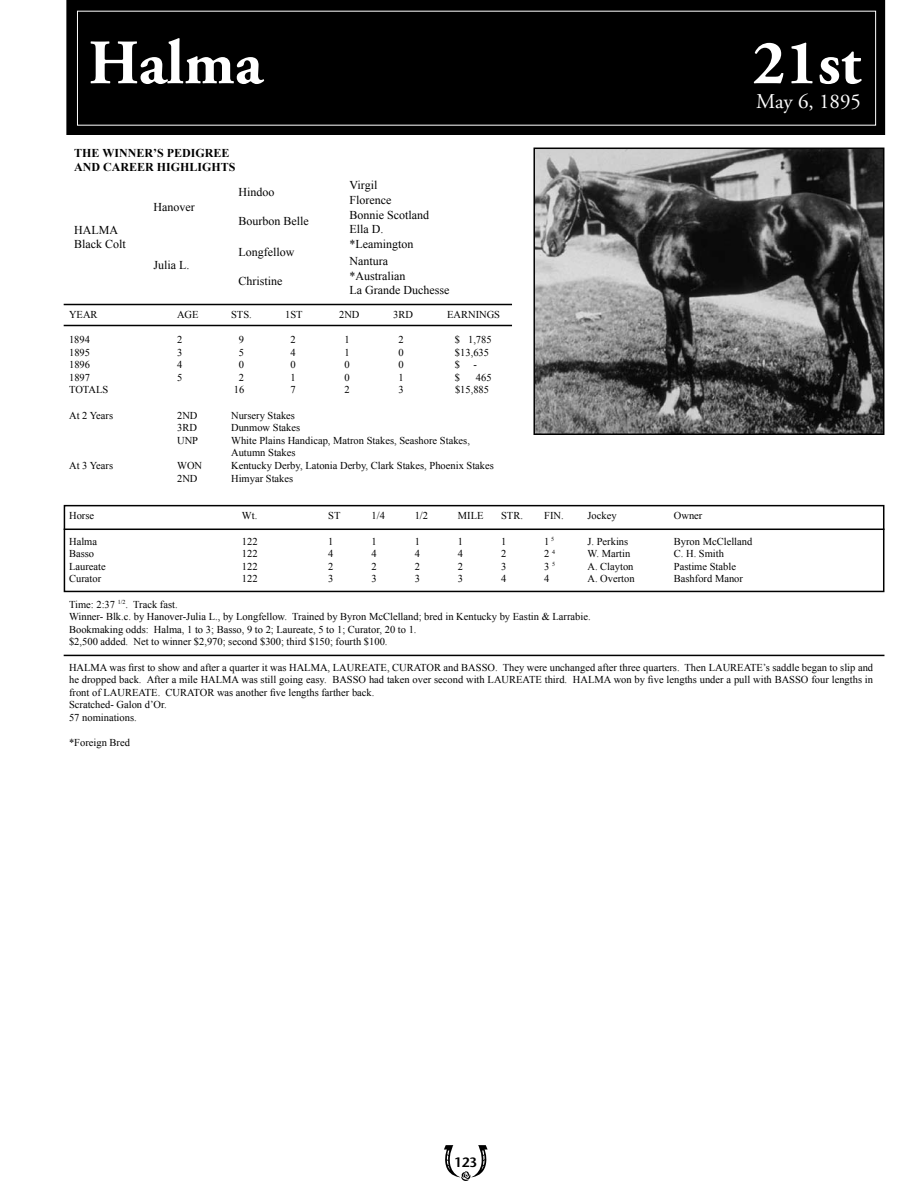
<style>
.page{position:relative;width:918px;height:1188px;background:#fff}
.page>*{position:absolute;margin:0;border:0;box-sizing:border-box;transform-origin:0 0}
.t1{font:700 63px "Adobe Garamond Pro";color:#fff}
.t2{font:21px "Adobe Garamond Pro";color:#fff}
.t3{font:600 13.5px "Stone Sans Std";color:#000}
.t4{font:12px/14.5px "Times New Roman";color:#000}
.t5{font:700 12px/14.4px "Times New Roman";color:#000}
.t6{font:10.5px/12.6px "Times New Roman";color:#000}
</style>
<div class="page">
<div style="left:66px;top:0;width:819px;height:135px;background:#000"></div>
<svg style="left:444px;top:1145px;width:44px;height:36px"></svg>
<img style="left:536px;top:151px;width:345px;height:281px">
<div style="left:533px;top:148px;width:351px;height:287px;border:2px solid #000"></div>
<hr style="left:64px;top:304px;width:448px;height:1px;background:#000">
<hr style="left:64px;top:325px;width:448px;height:1px;background:#000">
<hr style="left:64px;top:529px;width:820px;height:1px;background:#000">
<div style="left:64px;top:505px;width:820px;height:87px;border:2px solid #000"></div>
<hr style="left:64px;top:655px;width:820px;height:1px;background:#000">
<h1 class="t1" style="left:89px;top:27px;width:176px">Halma</h1>
<h1 class="t1" style="left:753px;top:27px;width:110px">21st</h1>
<h2 class="t2" style="left:756px;top:89px;width:106px">May 6, 1895</h2>
<p class="t5" style="left:74px;top:145px;width:163px">THE WINNER’S PEDIGREE<br>AND CAREER HIGHLIGHTS</p>
<p class="t4" style="left:74px;top:222px;width:53px">HALMA<br>Black Colt</p>
<p class="t4" style="left:154px;top:199px;width:43px">Hanover</p>
<p class="t4" style="left:154px;top:257px;width:37px">Julia L.</p>
<p class="t4" style="left:238px;top:184px;width:37px">Hindoo</p>
<p class="t4" style="left:238px;top:213px;width:72px">Bourbon Belle</p>
<p class="t4" style="left:238px;top:245px;width:57px">Longfellow</p>
<p class="t4" style="left:238px;top:274px;width:46px">Christine</p>
<p class="t4" style="left:350px;top:178px;width:81px">Virgil<br>Florence<br>Bonnie Scotland<br>Ella D. *Leamington</p>
<p class="t4" style="left:350px;top:253px;width:101px">Nantura<br>*Australian<br>La Grande Duchesse</p>
<p class="t6" style="left:69px;top:308px;width:30px">YEAR</p>
<p class="t6" style="left:177px;top:308px;width:23px">AGE</p>
<p class="t6" style="left:231px;top:308px;width:22px">STS.</p>
<p class="t6" style="left:285px;top:308px;width:19px">1ST</p>
<p class="t6" style="left:339px;top:308px;width:22px">2ND</p>
<p class="t6" style="left:393px;top:308px;width:21px">3RD</p>
<p class="t6" style="left:447px;top:308px;width:55px">EARNINGS</p>
<p class="t6" style="left:69px;top:333px;width:22px">1894</p>
<p class="t6" style="left:177px;top:333px;width:7px">2</p>
<p class="t6" style="left:239px;top:333px;width:7px">9</p>
<p class="t6" style="left:290px;top:333px;width:7px">2</p>
<p class="t6" style="left:344px;top:333px;width:7px">1</p>
<p class="t6" style="left:398px;top:333px;width:7px">2</p>
<p class="t6" style="left:455px;top:333px;width:38px">$ 1,785</p>
<p class="t6" style="left:69px;top:346px;width:22px">1895</p>
<p class="t6" style="left:177px;top:346px;width:7px">3</p>
<p class="t6" style="left:239px;top:346px;width:7px">5</p>
<p class="t6" style="left:290px;top:346px;width:7px">4</p>
<p class="t6" style="left:344px;top:346px;width:7px">1</p>
<p class="t6" style="left:398px;top:346px;width:7px">0</p>
<p class="t6" style="left:455px;top:346px;width:36px">$13,635</p>
<p class="t6" style="left:69px;top:358px;width:22px">1896</p>
<p class="t6" style="left:177px;top:358px;width:7px">4</p>
<p class="t6" style="left:239px;top:358px;width:7px">0</p>
<p class="t6" style="left:290px;top:358px;width:7px">0</p>
<p class="t6" style="left:344px;top:358px;width:7px">0</p>
<p class="t6" style="left:398px;top:358px;width:7px">0</p>
<p class="t6" style="left:455px;top:358px;width:7px">$</p>
<p class="t6" style="left:473px;top:358px;width:5px">-</p>
<p class="t6" style="left:69px;top:371px;width:22px">1897</p>
<p class="t6" style="left:177px;top:371px;width:7px">5</p>
<p class="t6" style="left:239px;top:371px;width:7px">2</p>
<p class="t6" style="left:290px;top:371px;width:7px">1</p>
<p class="t6" style="left:344px;top:371px;width:7px">0</p>
<p class="t6" style="left:398px;top:371px;width:7px">1</p>
<p class="t6" style="left:455px;top:371px;width:7px">$</p>
<p class="t6" style="left:476px;top:371px;width:17px">465</p>
<p class="t6" style="left:69px;top:383px;width:41px">TOTALS</p>
<p class="t6" style="left:234px;top:383px;width:12px">16</p>
<p class="t6" style="left:290px;top:383px;width:7px">7</p>
<p class="t6" style="left:344px;top:383px;width:7px">2</p>
<p class="t6" style="left:398px;top:383px;width:7px">3</p>
<p class="t6" style="left:455px;top:383px;width:36px">$15,885</p>
<p class="t6" style="left:69px;top:409px;width:46px">At 2 Years</p>
<p class="t6" style="left:177px;top:409px;width:22px">2ND</p>
<p class="t6" style="left:231px;top:409px;width:65px">Nursery Stakes</p>
<p class="t6" style="left:177px;top:421px;width:21px">3RD</p>
<p class="t6" style="left:231px;top:421px;width:71px">Dunmow Stakes</p>
<p class="t6" style="left:177px;top:434px;width:22px">UNP</p>
<p class="t6" style="left:231px;top:434px;width:240px">White Plains Handicap, Matron Stakes, Seashore Stakes,<br>Autumn Stakes</p>
<p class="t6" style="left:69px;top:459px;width:46px">At 3 Years</p>
<p class="t6" style="left:177px;top:459px;width:27px">WON</p>
<p class="t6" style="left:231px;top:459px;width:264px">Kentucky Derby, Latonia Derby, Clark Stakes, Phoenix Stakes</p>
<p class="t6" style="left:177px;top:472px;width:22px">2ND</p>
<p class="t6" style="left:231px;top:472px;width:64px">Himyar Stakes</p>
<p class="t6" style="left:69px;top:509px;width:27px">Horse</p>
<p class="t6" style="left:242px;top:509px;width:17px">Wt.</p>
<p class="t6" style="left:328px;top:509px;width:14px">ST</p>
<p class="t6" style="left:372px;top:509px;width:15px">1/4</p>
<p class="t6" style="left:415px;top:509px;width:15px">1/2</p>
<p class="t6" style="left:458px;top:509px;width:27px">MILE</p>
<p class="t6" style="left:501px;top:509px;width:23px">STR.</p>
<p class="t6" style="left:544px;top:509px;width:21px">FIN.</p>
<p class="t6" style="left:587px;top:509px;width:31px">Jockey</p>
<p class="t6" style="left:674px;top:509px;width:30px">Owner</p>
<p class="t6" style="left:69px;top:535px;width:29px">Halma</p>
<p class="t6" style="left:242px;top:535px;width:17px">122</p>
<p class="t6" style="left:328px;top:535px;width:7px">1</p>
<p class="t6" style="left:372px;top:535px;width:7px">1</p>
<p class="t6" style="left:415px;top:535px;width:7px">1</p>
<p class="t6" style="left:458px;top:535px;width:7px">1</p>
<p class="t6" style="left:501px;top:535px;width:7px">1</p>
<p class="t6" style="left:544px;top:535px;width:11px">1<sup>5</sup></p>
<p class="t6" style="left:587px;top:535px;width:42px">J. Perkins</p>
<p class="t6" style="left:674px;top:535px;width:80px">Byron McClelland</p>
<p class="t6" style="left:69px;top:547px;width:27px">Basso</p>
<p class="t6" style="left:242px;top:547px;width:17px">122</p>
<p class="t6" style="left:328px;top:547px;width:7px">4</p>
<p class="t6" style="left:371px;top:547px;width:7px">4</p>
<p class="t6" style="left:415px;top:547px;width:7px">4</p>
<p class="t6" style="left:458px;top:547px;width:7px">4</p>
<p class="t6" style="left:501px;top:547px;width:7px">2</p>
<p class="t6" style="left:544px;top:547px;width:12px">2 <sup>4</sup></p>
<p class="t6" style="left:587px;top:547px;width:44px">W. Martin</p>
<p class="t6" style="left:674px;top:547px;width:52px">C. H. Smith</p>
<p class="t6" style="left:69px;top:560px;width:38px">Laureate</p>
<p class="t6" style="left:242px;top:560px;width:17px">122</p>
<p class="t6" style="left:328px;top:560px;width:7px">2</p>
<p class="t6" style="left:371px;top:560px;width:7px">2</p>
<p class="t6" style="left:415px;top:560px;width:7px">2</p>
<p class="t6" style="left:458px;top:560px;width:7px">2</p>
<p class="t6" style="left:501px;top:560px;width:7px">3</p>
<p class="t6" style="left:544px;top:560px;width:12px">3 <sup>5</sup></p>
<p class="t6" style="left:587px;top:560px;width:48px">A. Clayton</p>
<p class="t6" style="left:674px;top:560px;width:64px">Pastime Stable</p>
<p class="t6" style="left:69px;top:572px;width:34px">Curator</p>
<p class="t6" style="left:242px;top:572px;width:17px">122</p>
<p class="t6" style="left:328px;top:572px;width:7px">3</p>
<p class="t6" style="left:371px;top:572px;width:7px">3</p>
<p class="t6" style="left:415px;top:572px;width:7px">3</p>
<p class="t6" style="left:458px;top:572px;width:7px">3</p>
<p class="t6" style="left:501px;top:572px;width:7px">4</p>
<p class="t6" style="left:544px;top:572px;width:7px">4</p>
<p class="t6" style="left:587px;top:572px;width:49px">A. Overton</p>
<p class="t6" style="left:674px;top:572px;width:71px">Bashford Manor</p>
<p class="t6" style="left:69px;top:598px;width:523px">Time: 2:37 <sup>1/2</sup>. Track fast.<br>Winner- Blk.c. by Hanover-Julia L., by Longfellow. Trained by Byron McClelland; bred in Kentucky by Eastin &amp; Larrabie.<br>Bookmaking odds: Halma, 1 to 3; Basso, 9 to 2; Laureate, 5 to 1; Curator, 20 to 1.<br>$2,500 added. Net to winner $2,970; second $300; third $150; fourth $100.</p>
<p class="t6" style="left:69px;top:661px;width:806px">HALMA was first to show and after a quarter it was HALMA, LAUREATE, CURATOR and BASSO. They were unchanged after three quarters. Then LAUREATE’s saddle began to slip and he dropped back. After a mile HALMA was still going easy. BASSO had taken over second with LAUREATE third. HALMA won by five lengths under a pull with BASSO four lengths in front of LAUREATE. CURATOR was another five lengths farther back.<br>Scratched- Galon d’Or.<br>57 nominations.</p>
<p class="t6" style="left:69px;top:736px;width:62px">*Foreign Bred</p>
<p class="t3" style="left:454px;top:1154px;width:25px">123</p>
</div>
